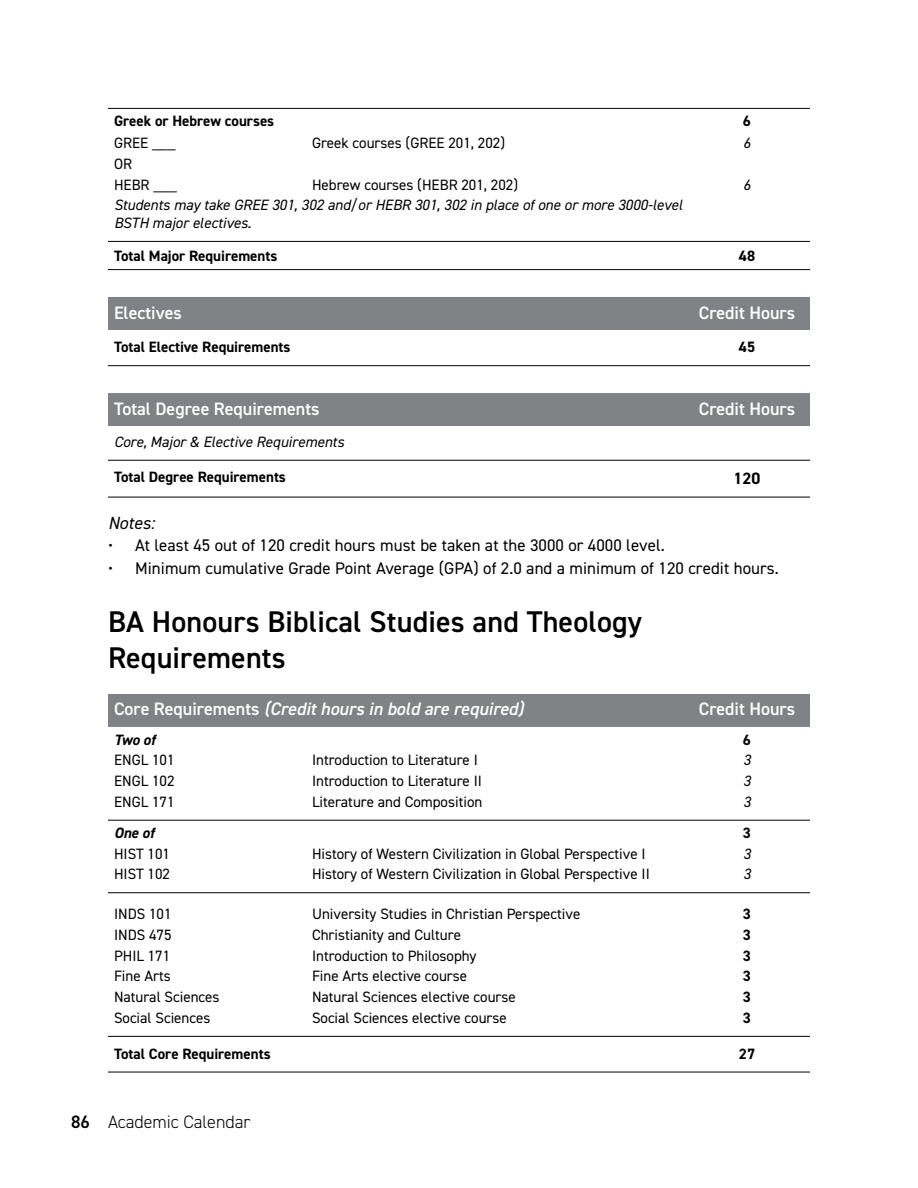
<style>
.page{position:relative;width:918px;height:1188px;background:#fff}
.page>*{position:absolute;margin:0;border:0;box-sizing:border-box;transform-origin:0 0}
.t1{font:600 30px/36px "DIN2014";letter-spacing:.005em;color:#000}
.t2{font:600 18px "DIN2014";color:#fff}
.t3{font:italic 600 18px "DIN2014";color:#fff}
.t4{font:300 18px "DIN2014";color:#000}
.t5{font:italic 17.7px "DIN2014";letter-spacing:.005em;color:#000}
.t6{font:16.8px "DIN2014";letter-spacing:.005em;color:#000}
.t7{font:700 16.5px "DIN2014";color:#000}
.t8{font:15px/20.7px "DIN2014";color:#000}
.t9{font:italic 15px/17.5px "DIN2014";color:#000}
.t10{font:700 15px "DIN2014";color:#000}
.t11{font:italic 700 15px "DIN2014";color:#000}
.s1{font-style:normal}
.s2{font-weight:600}
</style>
<div class="page">
<hr style="left:108px;top:108px;width:198px;height:1px;background:#000">
<hr style="left:306px;top:108px;width:378px;height:1px;background:#000">
<hr style="left:684px;top:108px;width:126px;height:1px;background:#000">
<hr style="left:684px;top:269px;width:126px;height:1px;background:#000">
<hr style="left:108px;top:269px;width:198px;height:1px;background:#000">
<hr style="left:306px;top:269px;width:378px;height:1px;background:#000">
<hr style="left:108px;top:241px;width:198px;height:1px;background:#000">
<hr style="left:306px;top:241px;width:378px;height:1px;background:#000">
<hr style="left:684px;top:241px;width:126px;height:1px;background:#000">
<div style="left:108px;top:297px;width:702px;height:33px;background:#808285"></div>
<hr style="left:108px;top:365px;width:576px;height:1px;background:#000">
<hr style="left:684px;top:365px;width:126px;height:1px;background:#000">
<div style="left:108px;top:393px;width:702px;height:33px;background:#808285"></div>
<hr style="left:108px;top:497px;width:576px;height:1px;background:#000">
<hr style="left:684px;top:497px;width:126px;height:1px;background:#000">
<hr style="left:108px;top:460px;width:576px;height:1px;background:#000">
<hr style="left:684px;top:460px;width:126px;height:1px;background:#000">
<div style="left:108px;top:694px;width:702px;height:33px;background:#808285"></div>
<hr style="left:108px;top:820px;width:198px;height:1px;background:#000">
<hr style="left:306px;top:820px;width:378px;height:1px;background:#000">
<hr style="left:684px;top:820px;width:126px;height:1px;background:#000">
<hr style="left:108px;top:1072px;width:198px;height:1px;background:#000">
<hr style="left:306px;top:1072px;width:378px;height:1px;background:#000">
<hr style="left:684px;top:1072px;width:126px;height:1px;background:#000">
<hr style="left:108px;top:1036px;width:198px;height:1px;background:#000">
<hr style="left:306px;top:1036px;width:378px;height:1px;background:#000">
<hr style="left:684px;top:1036px;width:126px;height:1px;background:#000">
<hr style="left:108px;top:892px;width:198px;height:1px;background:#000">
<hr style="left:306px;top:892px;width:378px;height:1px;background:#000">
<hr style="left:684px;top:892px;width:126px;height:1px;background:#000">
<p class="t10" style="left:114px;top:111px;width:162px">Greek or Hebrew courses</p>
<p class="t10" style="left:743px;top:111px;width:10px">6</p>
<p class="t8" style="left:114px;top:132px;width:63px">GREE ___</p>
<p class="t8" style="left:312px;top:132px;width:195px">Greek courses (GREE 201, 202)</p>
<p class="t9" style="left:743px;top:134px;width:9px">6</p>
<p class="t8" style="left:114px;top:153px;width:65px">OR<br>HEBR ___</p>
<p class="t8" style="left:312px;top:174px;width:208px">Hebrew courses (HEBR 201, 202)</p>
<p class="t9" style="left:743px;top:175px;width:9px">6</p>
<p class="t9" style="left:114px;top:196px;width:570px">Students may take GREE 301, 302 and/or HEBR 301, 302 in place of one or more 3000-level<br>BSTH major electives.</p>
<p class="t10" style="left:114px;top:245px;width:165px">Total Major Requirements</p>
<p class="t10" style="left:739px;top:245px;width:18px">48</p>
<p class="t2" style="left:114px;top:300px;width:69px">Electives</p>
<p class="t2" style="left:699px;top:300px;width:98px">Credit Hours</p>
<p class="t10" style="left:114px;top:337px;width:178px">Total Elective Requirements</p>
<p class="t10" style="left:739px;top:337px;width:18px">45</p>
<p class="t2" style="left:114px;top:396px;width:207px">Total Degree Requirements</p>
<p class="t2" style="left:699px;top:396px;width:98px">Credit Hours</p>
<p class="t9" style="left:114px;top:433px;width:232px">Core, Major &amp; Elective Requirements</p>
<p class="t10" style="left:114px;top:467px;width:173px">Total Degree Requirements</p>
<p class="t7" style="left:734px;top:467px;width:28px">120</p>
<p class="t5" style="left:108px;top:512px;width:48px">Notes:</p>
<p class="t6" style="left:108px;top:535px;width:558px">• At least 45 out of 120 credit hours must be taken at the 3000 or 4000 level.</p>
<p class="t6" style="left:108px;top:558px;width:672px">• Minimum cumulative Grade Point Average (GPA) of 2.0 and a minimum of 120 credit hours.</p>
<h1 class="t1" style="left:108px;top:603px;width:536px">BA Honours Biblical Studies and Theology<br>Requirements</h1>
<p class="t3" style="left:114px;top:697px;width:411px"><span class="s1">Core Requirements</span> (Credit hours in bold are required)</p>
<p class="t2" style="left:699px;top:697px;width:98px">Credit Hours</p>
<p class="t11" style="left:114px;top:729px;width:43px">Two of</p>
<p class="t10" style="left:743px;top:729px;width:10px">6</p>
<p class="t8" style="left:114px;top:750px;width:62px">ENGL 101</p>
<p class="t8" style="left:312px;top:750px;width:167px">Introduction to Literature I</p>
<p class="t9" style="left:743px;top:751px;width:9px">3</p>
<p class="t8" style="left:114px;top:770px;width:62px">ENGL 102</p>
<p class="t8" style="left:312px;top:770px;width:171px">Introduction to Literature II</p>
<p class="t9" style="left:743px;top:772px;width:9px">3</p>
<p class="t8" style="left:114px;top:791px;width:62px">ENGL 171</p>
<p class="t8" style="left:312px;top:791px;width:172px">Literature and Composition</p>
<p class="t9" style="left:743px;top:792px;width:9px">3</p>
<p class="t11" style="left:114px;top:823px;width:42px">One of</p>
<p class="t10" style="left:743px;top:823px;width:10px">3</p>
<p class="t8" style="left:114px;top:843px;width:58px">HIST 101</p>
<p class="t8" style="left:312px;top:843px;width:335px">History of Western Civilization in Global Perspective I</p>
<p class="t9" style="left:743px;top:844px;width:9px">3</p>
<p class="t8" style="left:114px;top:863px;width:58px">HIST 102</p>
<p class="t8" style="left:312px;top:863px;width:339px">History of Western Civilization in Global Perspective II</p>
<p class="t9" style="left:743px;top:865px;width:9px">3</p>
<p class="t8" style="left:114px;top:904px;width:59px">INDS 101</p>
<p class="t8" style="left:312px;top:904px;width:270px">University Studies in Christian Perspective</p>
<p class="t10" style="left:743px;top:904px;width:10px">3</p>
<p class="t8" style="left:114px;top:924px;width:59px">INDS 475</p>
<p class="t8" style="left:312px;top:924px;width:151px">Christianity and Culture</p>
<p class="t10" style="left:743px;top:925px;width:10px">3</p>
<p class="t8" style="left:114px;top:945px;width:58px">PHIL 171</p>
<p class="t8" style="left:312px;top:945px;width:166px">Introduction to Philosophy</p>
<p class="t10" style="left:743px;top:946px;width:10px">3</p>
<p class="t8" style="left:114px;top:966px;width:58px">Fine Arts</p>
<p class="t8" style="left:312px;top:966px;width:157px">Fine Arts elective course</p>
<p class="t10" style="left:743px;top:966px;width:10px">3</p>
<p class="t8" style="left:114px;top:986px;width:107px">Natural Sciences</p>
<p class="t8" style="left:312px;top:986px;width:205px">Natural Sciences elective course</p>
<p class="t10" style="left:743px;top:987px;width:10px">3</p>
<p class="t8" style="left:114px;top:1007px;width:98px">Social Sciences</p>
<p class="t8" style="left:312px;top:1007px;width:196px">Social Sciences elective course</p>
<p class="t10" style="left:743px;top:1008px;width:10px">3</p>
<p class="t10" style="left:114px;top:1043px;width:158px">Total Core Requirements</p>
<p class="t10" style="left:739px;top:1043px;width:18px">27</p>
<p class="t4" style="left:71px;top:1111px;width:181px"><span class="s2">86</span> Academic Calendar</p>
</div>
